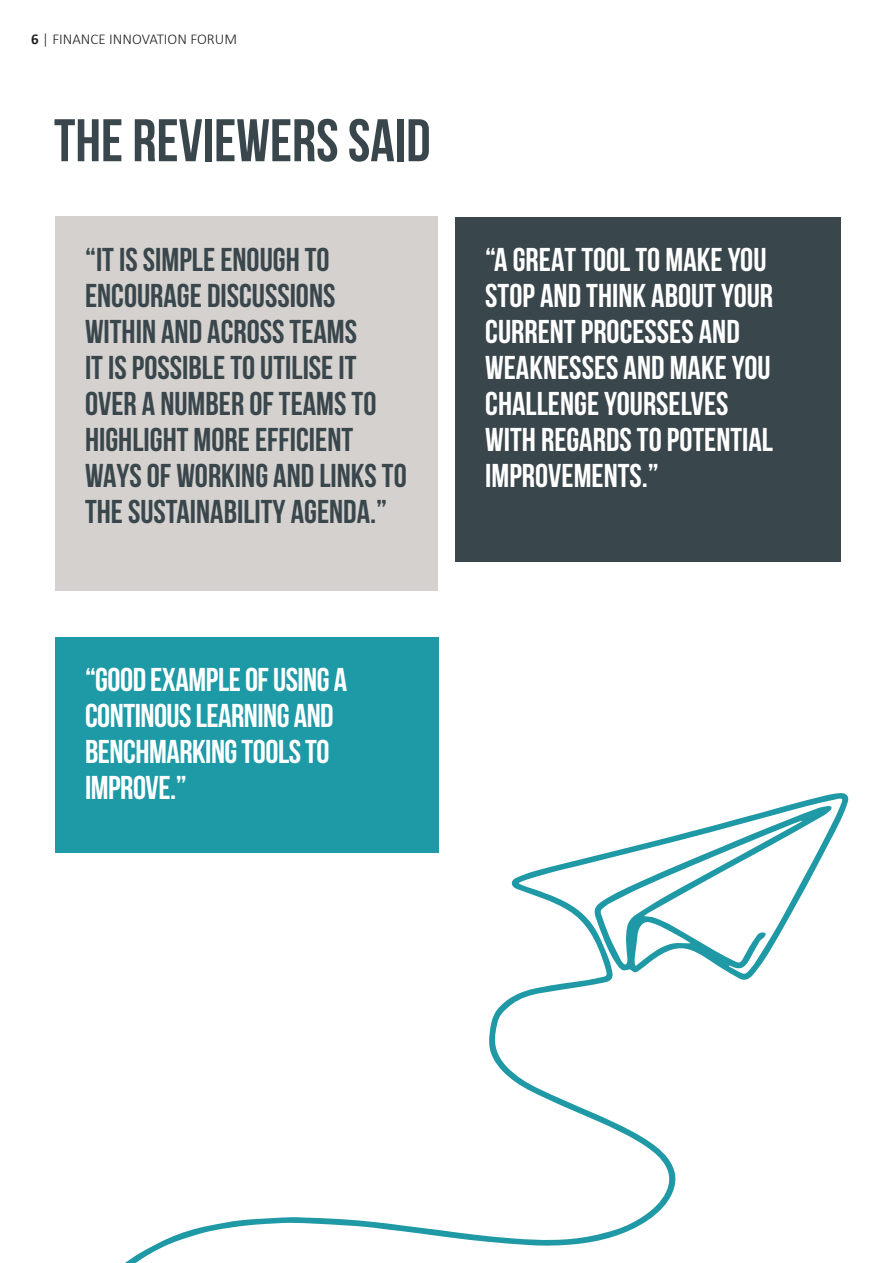
<style>
.page{position:relative;width:893px;height:1263px;background:#fff}
.page>*{position:absolute;margin:0;border:0;box-sizing:border-box;transform-origin:0 0}
.Body_copy{font:700 60px "Bebas Neue";color:#39464c}
.Body_copy-2{font:700 33px/36px "Bebas Neue";color:#fff}
.Body_copy-3{font:700 33px/36px "Bebas Neue";color:#39464c}
.t1{font:300 15px "Calibri";color:#231f20}
.s1{font-weight:700}
</style>
<div class="page">
<div style="left:55px;top:637px;width:384px;height:216px;background:#1d9aa6"></div>
<div style="left:55px;top:217px;width:382px;height:374px;background:#d4d1ce"></div>
<div style="left:455px;top:217px;width:386px;height:344px;background:#39464c"></div>
<svg style="left:125px;top:793px;width:723px;height:470px"></svg>
<p class="t1" style="left:31px;top:30px;width:207px"><span class="s1">6</span> | FINANCE INNOVATION FORUM</p>
<p class="Body_copy" style="left:54px;top:108px;width:378px">THE REVIEWERS SAID</p>
<p class="Body_copy-3" style="left:85px;top:242px;width:323px">“IT IS SIMPLE ENOUGH TO<br>ENCOURAGE DISCUSSIONS<br>WITHIN AND ACROSS TEAMS<br>IT IS POSSIBLE TO UTILISE IT<br>OVER A NUMBER OF TEAMS TO<br>HIGHLIGHT MORE EFFICIENT<br>WAYS OF WORKING AND LINKS TO<br>THE SUSTAINABILITY AGENDA.”</p>
<p class="Body_copy-2" style="left:485px;top:242px;width:289px">“A GREAT TOOL TO MAKE YOU<br>STOP AND THINK ABOUT YOUR<br>CURRENT PROCESSES AND<br>WEAKNESSES AND MAKE YOU<br>CHALLENGE YOURSELVES<br>WITH REGARDS TO POTENTIAL<br>IMPROVEMENTS.”</p>
<p class="Body_copy-2" style="left:85px;top:661px;width:264px">“GOOD EXAMPLE OF USING A<br>CONTINOUS LEARNING AND<br>BENCHMARKING TOOLS TO<br>IMPROVE.”</p>
</div>
